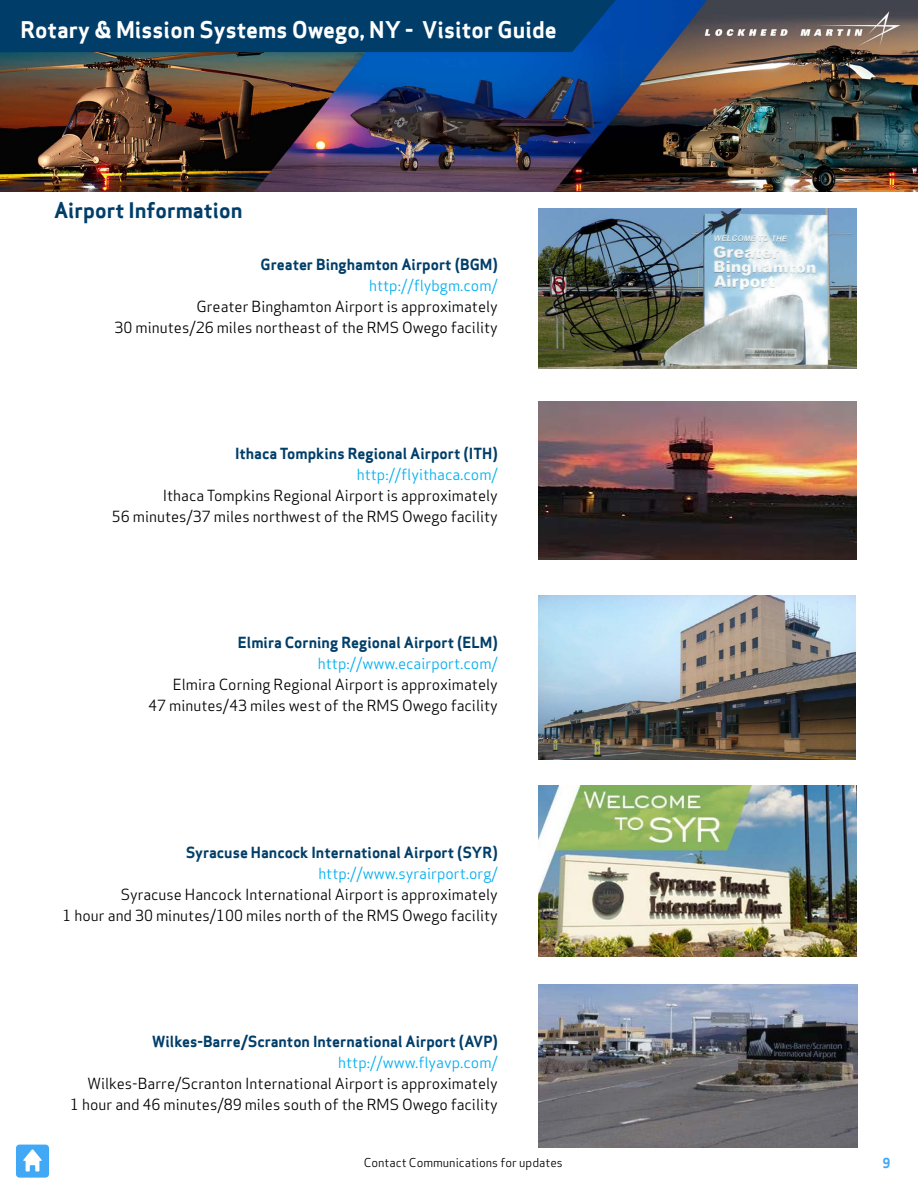
<style>
.page{position:relative;width:918px;height:1188px;background:#fff}
.page>*{position:absolute;margin:0;border:0;box-sizing:border-box;transform-origin:0 0}
.t1{font:700 22.5px "Apex Sans";color:#fff}
.t2{font:700 21px "Apex Sans";color:#003e69}
.t3{font:15px/21px "Apex Sans";color:#000;text-align:right}
.t4{font:700 15px "Apex Sans";color:#003e69}
.t5{font:15px "Apex Sans";color:#00aeef}
.t6{font:700 13.5px "Apex Sans";color:#40a8f5}
.t7{font:12px "Apex Sans";color:#000}
</style>
<div class="page">
<img style="left:0;top:0;width:918px;height:191px">
<svg style="left:14px;top:1143px;width:37px;height:37px"></svg>
<div style="left:16px;top:1145px;width:33px;height:33px;background:#40a8f5;border-radius:4px"></div>
<svg style="left:23px;top:1149px;width:19px;height:22px"></svg>
<div style="left:0;top:0;width:617px;height:52px;background:#003d69"></div>
<img style="left:539px;top:596px;width:316px;height:163px">
<img style="left:539px;top:985px;width:318px;height:163px">
<img style="left:539px;top:208px;width:318px;height:161px">
<img style="left:539px;top:401px;width:317px;height:159px">
<img style="left:539px;top:786px;width:317px;height:170px">
<h1 class="t1" style="left:21px;top:15px;width:538px">Rotary &amp; Mission Systems Owego, NY - Visitor Guide</h1>
<h2 class="t2" style="left:54px;top:197px;width:190px">Airport Information</h2>
<p class="t4" style="left:261px;top:255px;width:239px">Greater Binghamton Airport (BGM)</p>
<p class="t5" style="left:369px;top:273px;width:130px">http://flybgm.com/</p>
<p class="t3" style="left:115px;top:294px;width:385px">Greater Binghamton Airport is approximately<br>30 minutes/26 miles northeast of the RMS Owego facility</p>
<p class="t4" style="left:235px;top:444px;width:264px">Ithaca Tompkins Regional Airport (ITH)</p>
<p class="t5" style="left:357px;top:462px;width:143px">http://flyithaca.com/</p>
<p class="t3" style="left:112px;top:483px;width:387px">Ithaca Tompkins Regional Airport is approximately<br>56 minutes/37 miles northwest of the RMS Owego facility</p>
<p class="t4" style="left:238px;top:633px;width:261px">Elmira Corning Regional Airport (ELM)</p>
<p class="t5" style="left:318px;top:651px;width:181px">http://www.ecairport.com/</p>
<p class="t3" style="left:148px;top:672px;width:351px">Elmira Corning Regional Airport is approximately<br>47 minutes/43 miles west of the RMS Owego facility</p>
<p class="t4" style="left:186px;top:843px;width:313px">Syracuse Hancock International Airport (SYR)</p>
<p class="t5" style="left:318px;top:861px;width:181px">http://www.syrairport.org/</p>
<p class="t3" style="left:63px;top:882px;width:437px">Syracuse Hancock International Airport is approximately<br>1 hour and 30 minutes/100 miles north of the RMS Owego facility</p>
<p class="t4" style="left:152px;top:1032px;width:347px">Wilkes-Barre/Scranton International Airport (AVP)</p>
<p class="t5" style="left:338px;top:1050px;width:161px">http://www.flyavp.com/</p>
<p class="t3" style="left:70px;top:1071px;width:429px;line-height:21.6px">Wilkes-Barre/Scranton International Airport is approximately<br>1 hour and 46 minutes/89 miles south of the RMS Owego facility</p>
<p class="t7" style="left:364px;top:1153px;width:200px">Contact Communications for updates</p>
<p class="t6" style="left:882px;top:1154px;width:10px">9</p>
</div>
